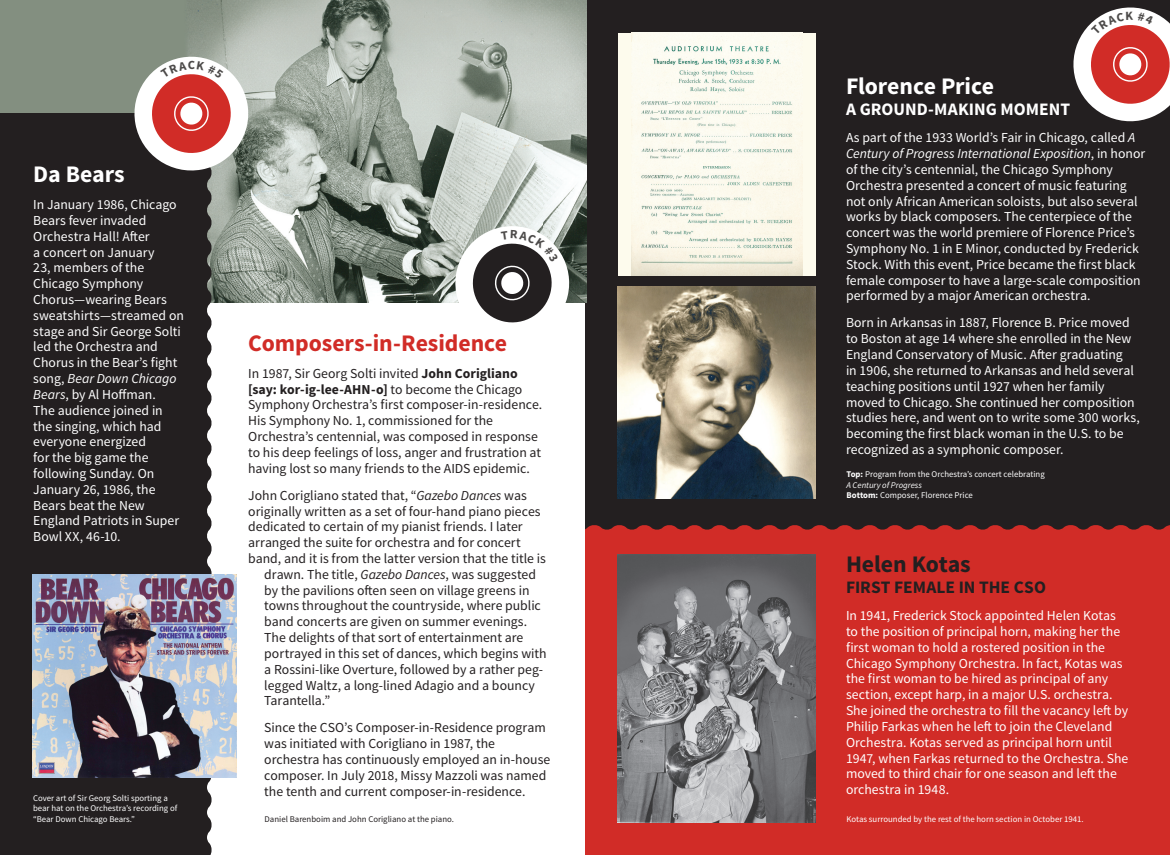
<style>
.page{position:relative;width:1170px;height:855px;background:#fff}
.page>*{position:absolute;margin:0;border:0;box-sizing:border-box;transform-origin:0 0}
.t1{font:700 23.75px "Source Sans Pro";color:#d12c27}
.t2{font:700 23.75px "Source Sans Pro";letter-spacing:-.005em;color:#fff}
.t3{font:700 23.75px "Source Sans Pro";letter-spacing:-.005em;color:#231f20}
.t4{font:18.75px "Source Sans Pro";color:#fff}
.t5{font:700 17.5px "Source Sans Pro";color:#fff}
.t6{font:700 17.5px "Source Sans Pro";color:#231f20}
.t7{font:13.75px/15.8px "Source Sans Pro";color:#fff}
.t8{font:13.75px/15.8px "Source Sans Pro";color:#231f20}
.t9{font:700 12.5px "Source Sans Pro";color:#4c4a49}
.t10{font:8.75px/10.5px "Source Sans Pro";color:#fff}
.t11{font:8.75px "Source Sans Pro";color:#231f20}
.s1{font-style:italic}
.s2{font-weight:700}
</style>
<div class="page">
<div style="left:585px;top:0;width:585px;height:540px;background:#231f20"></div>
<div style="left:0;top:0;width:587px;height:302px;background:#838f80"></div>
<img style="left:187px;top:0;width:400px;height:302px">
<div style="left:0;top:114px;width:212px;height:741px;background:#231f20"></div>
<img style="left:33px;top:575px;width:203px;height:203px">
<div style="left:618px;top:33px;width:197px;height:242px;background:#fdfbed"></div>
<img style="left:631px;top:35px;width:171px;height:240px">
<div style="left:585px;top:525px;width:585px;height:330px;background:#d12c27"></div>
<img style="left:618px;top:554px;width:197px;height:269px">
<img style="left:618px;top:286px;width:197px;height:212px">
<svg style="left:124px;top:57px;width:124px;height:113px;background:#c79692"></svg>
<svg style="left:444px;top:209px;width:142px;height:114px;background:#9fa19e"></svg>
<svg style="left:1073px;top:7px;width:97px;height:112px;background:#c98785"></svg>
<p class="t9" style="left:188px;top:57px;width:9px">C</p>
<h1 class="t2" style="left:33px;top:159px;width:93px">Da Bears</h1>
<p class="t7" style="left:33px;top:197px;width:152px">In January 1986, Chicago<br>Bears fever invaded<br>Orchestra Hall! After<br>a concert on January<br>23, members of the<br>Chicago Symphony<br>Chorus—wearing Bears sweatshirts—streamed on stage and Sir George Solti led the Orchestra and<br>Chorus in the Bear’s fight song, <span class="s1">Bear Down Chicago<br>Bears</span>, by Al Hoffman.<br>The audience joined in the singing, which had everyone energized<br>for the big game the following Sunday. On<br>January 26, 1986, the<br>Bears beat the New<br>England Patriots in Super<br>Bowl XX, 46-10.</p>
<p class="t10" style="left:33px;top:793px;width:146px">Cover art of Sir Georg Solti sporting a bear hat on the Orchestra’s recording of “Bear Down Chicago Bears.”</p>
<h2 class="t4" style="left:33px;top:805px;width:11px">6</h2>
<h1 class="t1" style="left:248px;top:328px;width:260px">Composers-in-Residence</h1>
<p class="t8" style="left:248px;top:366px;width:295px">In 1987, Sir Georg Solti invited <span class="s2">John Corigliano [say: kor-ig-lee-AHN-o]</span> to become the Chicago Symphony Orchestra’s first composer-in-residence.<br>His Symphony No. 1, commissioned for the Orchestra’s centennial, was composed in response to his deep feelings of loss, anger and frustration at having lost so many friends to the AIDS epidemic.</p>
<p class="t8" style="left:248px;top:488px;width:280px">John Corigliano stated that, “<span class="s1">Gazebo Dances</span> was</p>
<p class="t8" style="left:248px;top:503px;width:294px">originally written as a set of four-hand piano pieces</p>
<p class="t8" style="left:248px;top:519px;width:276px">dedicated to certain of my pianist friends. I later</p>
<p class="t8" style="left:248px;top:535px;width:274px">arranged the suite for orchestra and for concert</p>
<p class="t8" style="left:248px;top:551px;width:299px">band, and it is from the latter version that the title is</p>
<p class="t8" style="left:264px;top:567px;width:273px">drawn. The title, <span class="s1">Gazebo Dances</span>, was suggested</p>
<p class="t8" style="left:264px;top:582px;width:267px">by the pavilions often seen on village greens in</p>
<p class="t8" style="left:264px;top:598px;width:278px">towns throughout the countryside, where public</p>
<p class="t8" style="left:264px;top:614px;width:265px">band concerts are given on summer evenings.</p>
<p class="t8" style="left:264px;top:630px;width:261px">The delights of that sort of entertainment are</p>
<p class="t8" style="left:264px;top:646px;width:284px">portrayed in this set of dances, which begins with</p>
<p class="t8" style="left:264px;top:662px;width:280px">a Rossini-like Overture, followed by a rather peg-</p>
<p class="t8" style="left:264px;top:677px;width:272px">legged Waltz, a long-lined Adagio and a bouncy</p>
<p class="t8" style="left:264px;top:693px;width:68px">Tarantella.”</p>
<p class="t8" style="left:264px;top:720px;width:288px">Since the CSO’s Composer-in-Residence program was initiated with Corigliano in 1987, the orchestra has continuously employed an in-house composer. In July 2018, Missy Mazzoli was named the tenth and current composer-in-residence.</p>
<p class="t11" style="left:265px;top:814px;width:191px">Daniel Barenboim and John Corigliano at the piano.</p>
<h1 class="t2" style="left:846px;top:71px;width:150px">Florence Price</h1>
<p class="t5" style="left:846px;top:98px;width:226px">A GROUND-MAKING MOMENT</p>
<p class="t7" style="left:846px;top:130px;width:301px">As part of the 1933 World’s Fair in Chicago, called <span class="s1">A Century of Progress International Exposition</span>, in honor of the city’s centennial, the Chicago Symphony Orchestra presented a concert of music featuring not only African American soloists, but also several works by black composers. The centerpiece of the concert was the world premiere of Florence Price’s Symphony No. 1 in E Minor, conducted by Frederick Stock. With this event, Price became the first black female composer to have a large-scale composition performed by a major American orchestra.</p>
<p class="t7" style="left:846px;top:315px;width:295px">Born in Arkansas in 1887, Florence B. Price moved to Boston at age 14 where she enrolled in the New England Conservatory of Music. After graduating<br>in 1906, she returned to Arkansas and held several teaching positions until 1927 when her family moved to Chicago. She continued her composition studies here, and went on to write some 300 works, becoming the first black woman in the U.S. to be recognized as a symphonic composer.</p>
<p class="t10" style="left:847px;top:469px;width:200px"><span class="s2">Top:</span> Program from the Orchestra’s concert celebrating<br><span class="s1">A Century of Progress<br></span><span class="s2">Bottom:</span> Composer, Florence Price</p>
<h1 class="t3" style="left:846px;top:549px;width:126px">Helen Kotas</h1>
<p class="t6" style="left:846px;top:576px;width:202px">FIRST FEMALE IN THE CSO</p>
<p class="t7" style="left:846px;top:608px;width:284px">In 1941, Frederick Stock appointed Helen Kotas to the position of principal horn, making her the first woman to hold a rostered position in the Chicago Symphony Orchestra. In fact, Kotas was the first woman to be hired as principal of any section, except harp, in a major U.S. orchestra.<br>She joined the orchestra to fill the vacancy left by Philip Farkas when he left to join the Cleveland Orchestra. Kotas served as principal horn until 1947, when Farkas returned to the Orchestra. She moved to third chair for one season and left the orchestra in 1948.</p>
<p class="t10" style="left:847px;top:814px;width:239px">Kotas surrounded by the rest of the horn section in October 1941.</p>
</div>
